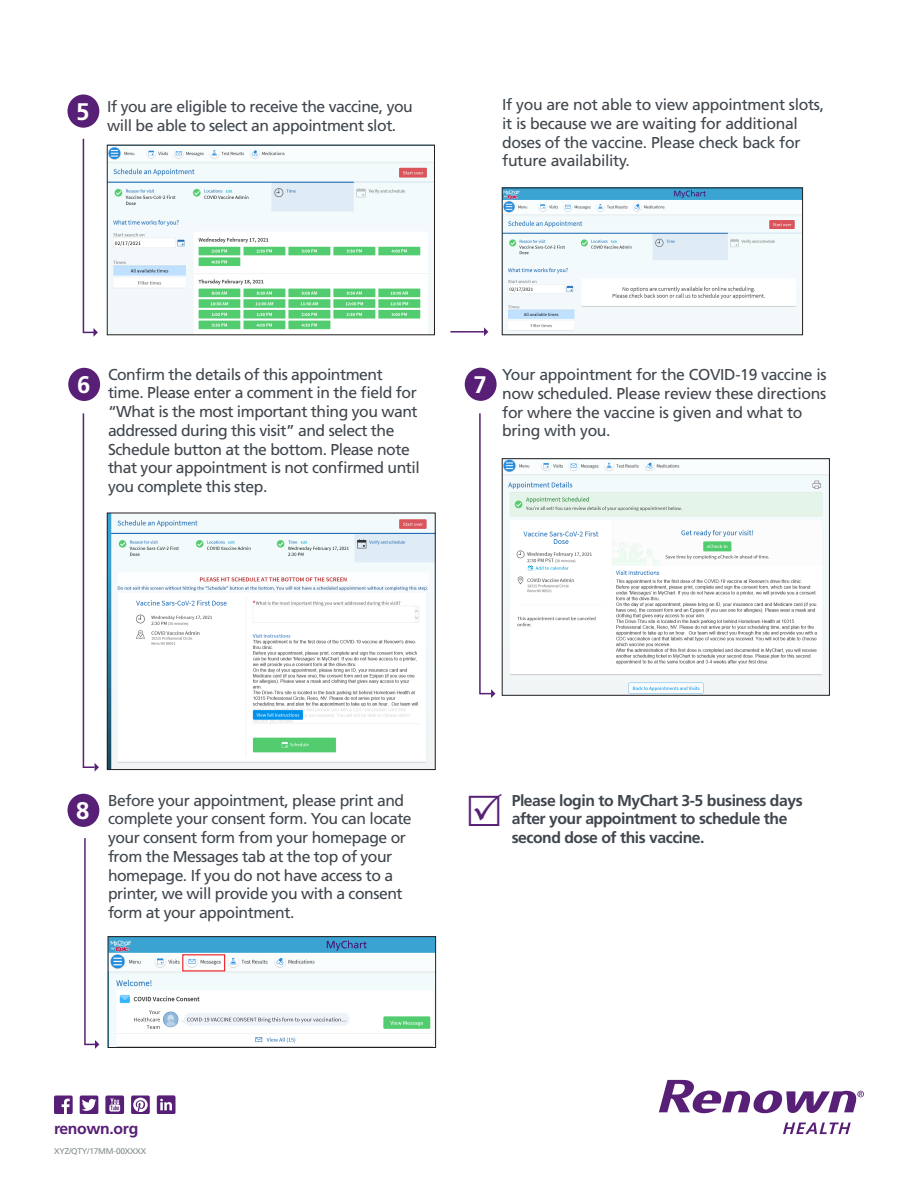
<style>
.page{position:relative;width:918px;height:1188px;background:#fff}
.page>*{position:absolute;margin:0;border:0;box-sizing:border-box;transform-origin:0 0}
.Subhead{font:700 24px "Frutiger LT Std";color:#fff}
.Body_Copy{font:15.75px/18.8px "Frutiger LT Std";letter-spacing:-.03em;color:#3f464d}
.Body_Copy-2{font:700 15.75px/18.8px "Frutiger LT Std";letter-spacing:-.03em;color:#3f464d}
.t1{font:700 15.75px "Frutiger LT Std";letter-spacing:-.02em;color:#571f76}
.Job_Code{font:8.25px "Frutiger LT Std";letter-spacing:-.02em;color:#848c8c}
</style>
<div class="page">
<svg style="left:659px;top:1080px;width:205px;height:54px"></svg>
<svg style="left:54px;top:1096px;width:19px;height:18px"></svg>
<svg style="left:80px;top:1096px;width:18px;height:18px"></svg>
<svg style="left:105px;top:1096px;width:19px;height:18px"></svg>
<svg style="left:157px;top:1095px;width:19px;height:19px"></svg>
<svg style="left:131px;top:1096px;width:19px;height:18px"></svg>
<div style="left:67px;top:95px;width:32px;height:33px;background:#571f76;border-radius:50%"></div>
<div style="left:68px;top:368px;width:32px;height:33px;background:#571f76;border-radius:50%"></div>
<hr style="left:83px;top:139px;width:1px;height:194px;background:#571f76">
<img style="left:109px;top:147px;width:324px;height:186px">
<div style="left:107px;top:145px;width:328px;height:190px;border:1px solid #231f20"></div>
<svg style="left:84px;top:328px;width:14px;height:9px"></svg>
<img style="left:504px;top:190px;width:297px;height:143px">
<hr style="left:450px;top:331px;width:35px;height:2px;background:#571f76">
<svg style="left:484px;top:327px;width:4px;height:9px"></svg>
<hr style="left:83px;top:413px;width:1px;height:355px;background:#571f76">
<svg style="left:84px;top:763px;width:15px;height:9px"></svg>
<img style="left:109px;top:515px;width:325px;height:253px">
<div style="left:107px;top:513px;width:329px;height:257px;border:1px solid #231f20"></div>
<div style="left:465px;top:368px;width:32px;height:33px;background:#571f76;border-radius:50%"></div>
<hr style="left:479px;top:413px;width:2px;height:281px;background:#571f76">
<svg style="left:480px;top:689px;width:15px;height:9px"></svg>
<img style="left:504px;top:460px;width:324px;height:234px">
<div style="left:502px;top:458px;width:328px;height:238px;border:1px solid #231f20"></div>
<div style="left:68px;top:794px;width:31px;height:33px;background:#571f76;border-radius:50%"></div>
<img style="left:110px;top:938px;width:324px;height:108px">
<div style="left:108px;top:936px;width:328px;height:112px;border:1px solid #231f20"></div>
<div style="left:182px;top:954px;width:43px;height:17px;border:1px solid #ee1d23"></div>
<hr style="left:84px;top:838px;width:2px;height:207px;background:#571f76">
<svg style="left:85px;top:1040px;width:14px;height:9px"></svg>
<p class="Subhead" style="left:76px;top:97px;width:15px">5</p>
<p class="Body_Copy" style="left:107px;top:98px;width:307px">If you are eligible to receive the vaccine, you will be able to select an appointment slot.</p>
<p class="Body_Copy" style="left:502px;top:95px;width:323px">If you are not able to view appointment slots, it is because we are waiting for additional doses of the vaccine. Please check back for future availability.</p>
<p class="Subhead" style="left:77px;top:371px;width:15px">6</p>
<p class="Body_Copy" style="left:108px;top:365px;width:313px">Confirm the details of this appointment time. Please enter a comment in the field for “What is the most important thing you want addressed during this visit” and select the Schedule button at the bottom. Please note that your appointment is not confirmed until you complete this step.</p>
<p class="Subhead" style="left:474px;top:370px;width:15px">7</p>
<p class="Body_Copy" style="left:502px;top:365px;width:326px">Your appointment for the COVID-19 vaccine is now scheduled. Please review these directions for where the vaccine is given and what to bring with you.</p>
<p class="Body_Copy" style="left:108px;top:791px;width:305px">Before your appointment, please print and complete your consent form. You can locate your consent form from your homepage or from the Messages tab at the top of your homepage. If you do not have access to a printer, we will provide you with a consent form at your appointment.</p>
<p class="Subhead" style="left:76px;top:796px;width:15px">8</p>
<p class="Body_Copy-2" style="left:512px;top:791px;width:292px">Please login to MyChart 3-5 business days after your appointment to schedule the second dose of this vaccine.</p>
<p class="t1" style="left:54px;top:1119px;width:86px">renown.org</p>
<p class="Job_Code" style="left:54px;top:1146px;width:94px">XYZ/QTY/17MM-00XXXX</p>
</div>
